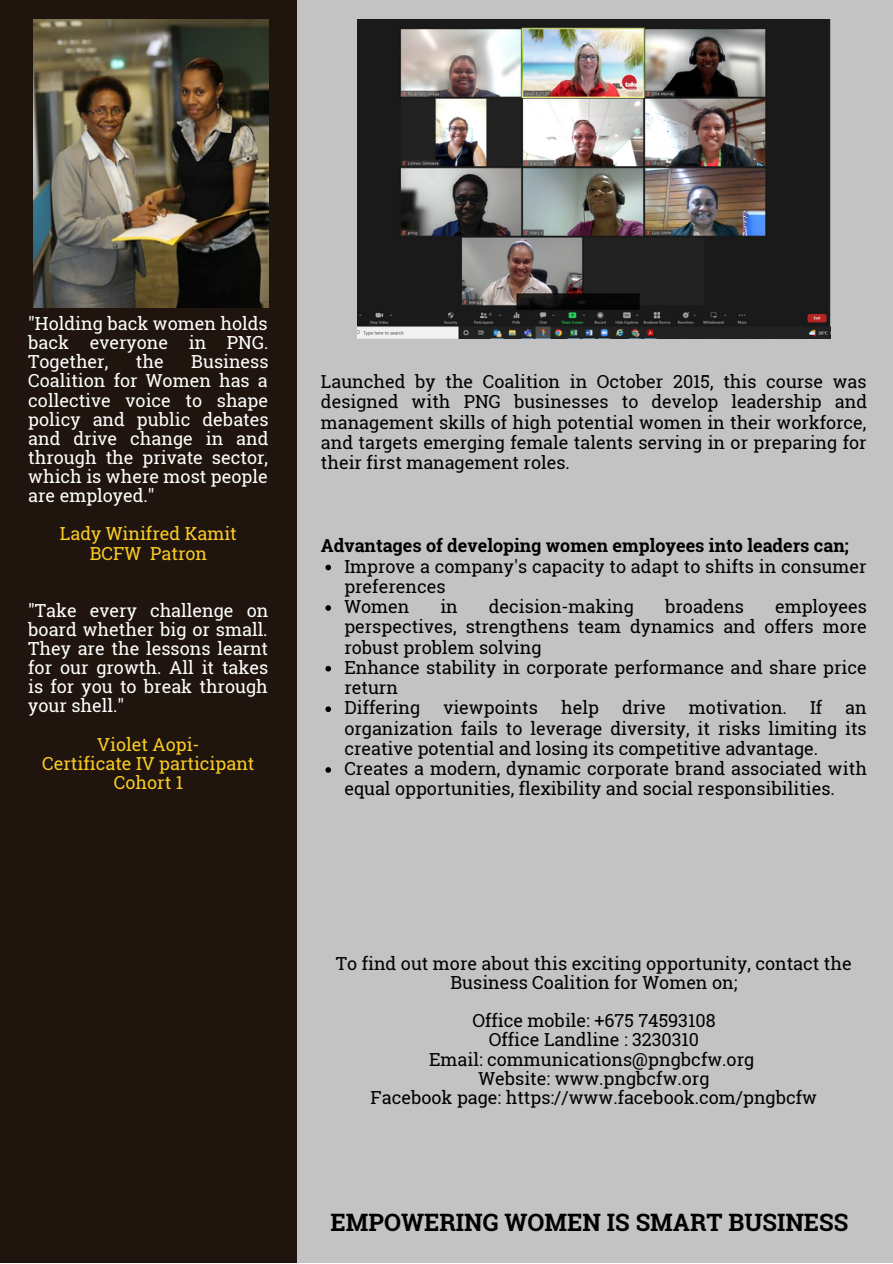
<style>
.page{position:relative;width:893px;height:1264px;background:#fff}
.page>*{position:absolute;margin:0;border:0;box-sizing:border-box;transform-origin:0 0}
.t1{font:700 24px "Roboto Slab";color:#000}
.t2{font:18px/20.2px "Roboto Slab";color:#000}
.t3{font:18px/19px "Roboto Slab";color:#fff;text-align:justify}
.t4{font:18px/19px "Roboto Slab";color:#fbcc24;text-align:center}
.t5{font:700 18px "Roboto Slab";color:#000}
</style>
<div class="page">
<div style="left:0;top:0;width:892px;height:1262px;background:#c3c3c3"></div>
<div style="left:0;top:0;width:297px;height:1262px;background:#1f140e"></div>
<img style="left:33px;top:20px;width:235px;height:288px">
<img style="left:358px;top:20px;width:472px;height:319px">
<svg style="left:325px;top:564px;width:6px;height:6px"></svg>
<svg style="left:325px;top:605px;width:6px;height:6px"></svg>
<svg style="left:325px;top:666px;width:6px;height:5px"></svg>
<svg style="left:325px;top:706px;width:6px;height:6px"></svg>
<svg style="left:325px;top:767px;width:6px;height:5px"></svg>
<p class="t3" style="left:28px;top:313px;width:242px">"Holding back women holds back everyone in PNG.<br>Together,</p>
<p class="t3" style="left:28px;top:352px;width:242px;text-indent:163px">Business Coalition for Women has a collective voice to shape policy and public debates and drive change in and through the private sector, which is where most people are employed."</p>
<p class="t4" style="left:60px;top:524px;width:178px">Lady Winifred Kamit<br>BCFW Patron</p>
<p class="t3" style="left:136px;top:352px;width:29px">the</p>
<p class="t3" style="left:28px;top:600px;width:242px">"Take every challenge on board whether big or small.<br>They are the lessons learnt for our growth. All it takes is for you to break through your shell."</p>
<p class="t4" style="left:42px;top:734px;width:214px">Violet Aopi-<br>Certificate IV participant<br>Cohort 1</p>
<p class="t2" style="left:321px;top:371px;width:547px;text-align:justify">Launched by the Coalition in October 2015, this course was designed with PNG businesses to develop leadership and management skills of high potential women in their workforce, and targets emerging female talents serving in or preparing for their first management roles.</p>
<p class="t5" style="left:321px;top:533px;width:529px">Advantages of developing women employees into leaders can;</p>
<p class="t2" style="left:344px;top:555px;width:523px">Improve a company's capacity to adapt to shifts in consumer preferences<br>Women</p>
<p class="t2" style="left:344px;top:596px;width:524px;text-indent:430px">employees perspectives, strengthens team dynamics and offers more robust problem solving<br>Enhance stability in corporate performance and share price return<br>Differing</p>
<p class="t2" style="left:440px;top:596px;width:19px">in</p>
<p class="t2" style="left:488px;top:596px;width:147px">decision-making</p>
<p class="t2" style="left:665px;top:596px;width:80px">broadens</p>
<p class="t2" style="left:443px;top:697px;width:96px">viewpoints</p>
<p class="t2" style="left:561px;top:697px;width:39px">help</p>
<p class="t2" style="left:622px;top:697px;width:45px">drive</p>
<p class="t2" style="left:688px;top:697px;width:99px">motivation.</p>
<p class="t2" style="left:810px;top:697px;width:14px">If</p>
<p class="t2" style="left:344px;top:697px;width:524px;text-indent:501px">an organization fails to leverage diversity, it risks limiting its creative potential and losing its competitive advantage.<br>Creates a modern, dynamic corporate brand associated with equal opportunities, flexibility and social responsibilities.</p>
<p class="t2" style="left:336px;top:953px;width:517px;line-height:19px;text-align:center">To find out more about this exciting opportunity, contact the<br>Business Coalition for Women on;</p>
<p class="t2" style="left:370px;top:1010px;width:448px;line-height:19px;text-align:center">Office mobile: +675 74593108<br>Office Landline : 3230310<br>Email: communications@pngbcfw.org<br>Website: www.pngbcfw.org<br>Facebook page: https://www.facebook.com/pngbcfw</p>
<h1 class="t1" style="left:330px;top:1205px;width:519px">EMPOWERING WOMEN IS SMART BUSINESS</h1>
</div>
